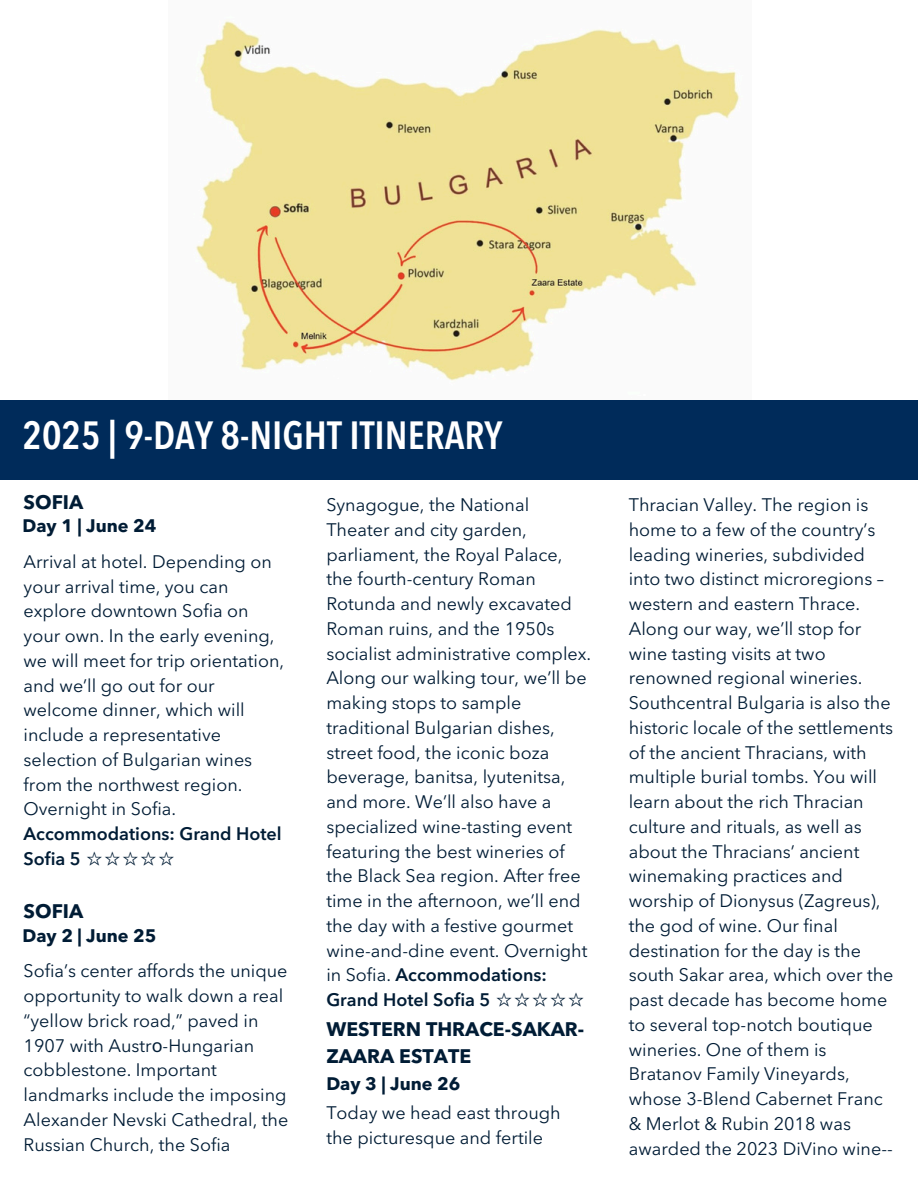
<style>
.page{position:relative;width:918px;height:1188px;background:#fff}
.page>*{position:absolute;margin:0;border:0;box-sizing:border-box;transform-origin:0 0}
.t1{font:600 condensed 39px "Avenir Next LT Pro";color:#fff}
.t2{font:700 19.5px/27px "Avenir Next LT Pro";color:#001c35}
.t3{font:18px/24.8px "Avenir Next LT Pro";color:#001c35}
.t4{font:700 18px "Avenir Next LT Pro";color:#001c35}
.s1{font-weight:600}
.s2{font-family:"Wen Quan Yi Micro Hei"}
.s3{font-family:"Noto Sans"}
</style>
<div class="page">
<div style="left:0;top:400px;width:918px;height:79px;background:#002b5a"></div>
<img style="left:195px;top:20px;width:546px;height:361px">
<h2 class="t1" style="left:23px;top:419px;width:482px">2025 | 9-DAY 8-NIGHT ITINERARY</h2>
<p class="t2" style="left:24px;top:490px;width:61px">SOFIA</p>
<h3 class="t4" style="left:23px;top:518px;width:135px">Day 1 | June 24</h3>
<h2 class="t3" style="left:24px;top:551px;width:262px">Arrival at hotel. Depending on your arrival time, you can explore downtown Sofia on your own. In the early evening, we will meet for trip orientation, and we’ll go out for our welcome dinner, which will include a representative selection of Bulgarian wines from the northwest region.<br>Overnight in Sofia.<br><span class="s1">Accommodations: Grand Hotel<br>Sofia 5</span> <span class="s2">☆☆☆☆☆</span></h2>
<p class="t2" style="left:24px;top:900px;width:61px">SOFIA</p>
<h3 class="t4" style="left:23px;top:928px;width:135px">Day 2 | June 25</h3>
<p class="t3" style="left:24px;top:960px;width:266px">Sofia’s center affords the unique opportunity to walk down a real “yellow brick road,” paved in<br>1907 with Austr<span class="s3">о</span>-Hungarian cobblestone. Important landmarks include the imposing<br>Alexander Nevski Cathedral, the<br>Russian Church, the Sofia</p>
<h1 class="t3" style="left:326px;top:494px;width:266px">Synagogue, the National<br>Theater and city garden, parliament, the Royal Palace, the fourth-century Roman<br>Rotunda and newly excavated<br>Roman ruins, and the 1950s socialist administrative complex.<br>Along our walking tour, we’ll be making stops to sample traditional Bulgarian dishes, street food, the iconic boza beverage, banitsa, lyutenitsa, and more. We’ll also have a specialized wine-tasting event featuring the best wineries of the Black Sea region. After free time in the afternoon, we’ll end the day with a festive gourmet wine-and-dine event. Overnight in Sofia. <span class="s1">Accommodations:<br>Grand Hotel Sofia 5</span> <span class="s2">☆☆☆☆☆</span></h1>
<h2 class="t2" style="left:326px;top:1017px;width:259px">WESTERN THRACE-SAKAR-<br>ZAARA ESTATE</h2>
<h3 class="t4" style="left:326px;top:1076px;width:135px">Day 3 | June 26</h3>
<p class="t3" style="left:326px;top:1102px;width:236px">Today we head east through the picturesque and fertile</p>
<p class="t3" style="left:629px;top:494px;width:266px">Thracian Valley. The region is home to a few of the country’s leading wineries, subdivided into two distinct microregions – western and eastern Thrace.<br>Along our way, we’ll stop for wine tasting visits at two renowned regional wineries.<br>Southcentral Bulgaria is also the historic locale of the settlements of the ancient Thracians, with multiple burial tombs. You will learn about the rich Thracian culture and rituals, as well as about the Thracians’ ancient winemaking practices and worship of Dionysus (Zagreus), the god of wine. Our final destination for the day is the south Sakar area, which over the past decade has become home to several top-notch boutique wineries. One of them is<br>Bratanov Family Vineyards, whose 3-Blend Cabernet Franc &amp; Merlot &amp; Rubin 2018 was awarded the 2023 DiVino wine--</p>
</div>
